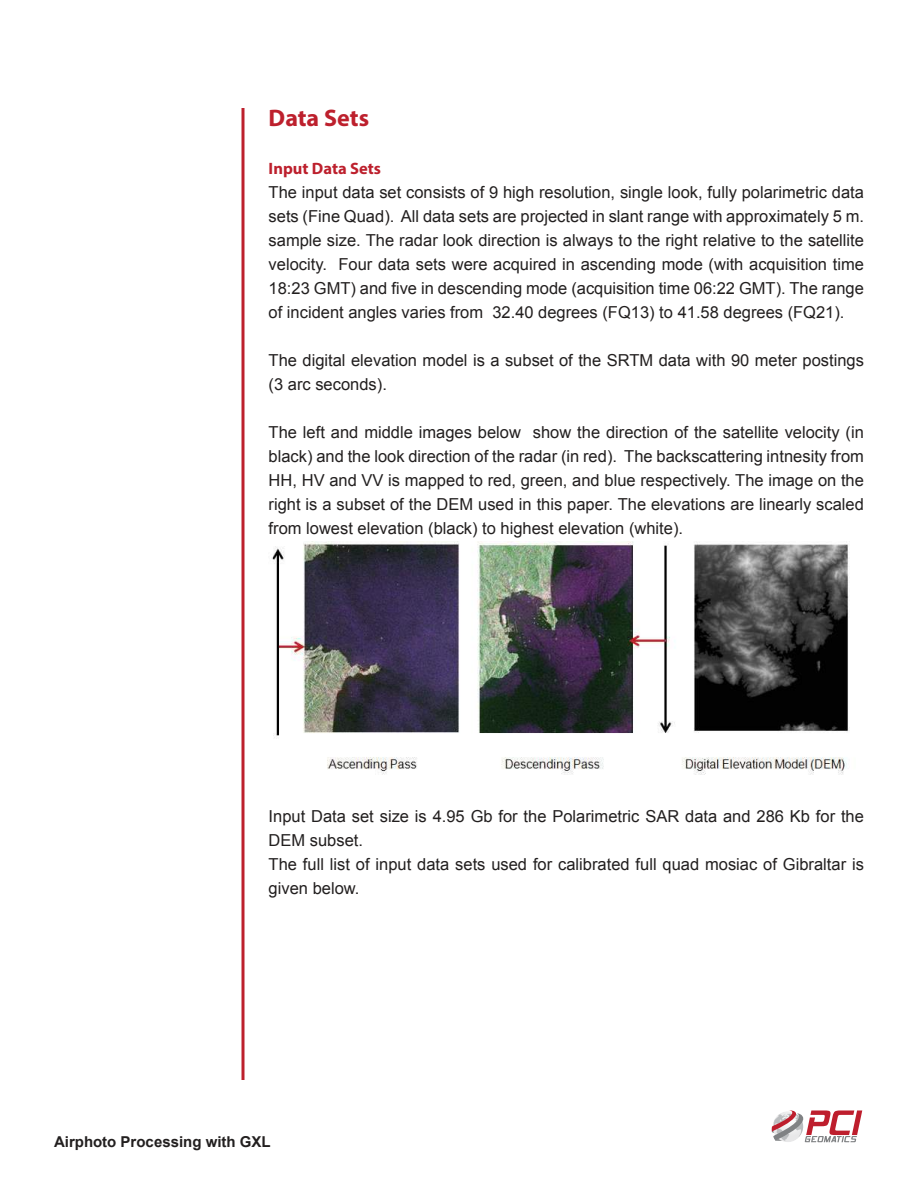
<style>
.page{position:relative;width:918px;height:1188px;background:#fff}
.page>*{position:absolute;margin:0;border:0;box-sizing:border-box;transform-origin:0 0}
.t1{font:700 24px "Myriad Pro";color:#bd202d}
.t2{font:16.5px/24px "Arial";color:#221f1f;text-align:justify}
.t3{font:700 16.5px "Myriad Pro";color:#bd202d}
.t4{font:700 15px "Arial";color:#221f1f}
</style>
<div class="page">
<svg style="left:772px;top:1111px;width:90px;height:31px"></svg>
<hr style="left:242px;top:108px;width:3px;height:972px;background:#bd202d">
<img style="left:271px;top:541px;width:579px;height:233px">
<h1 class="t1" style="left:269px;top:109px;width:102px">Data Sets</h1>
<p class="t3" style="left:269px;top:162px;width:114px">Input Data Sets</p>
<p class="t2" style="left:269px;top:182px;width:597px">The input data set consists of 9 high resolution, single look, fully polarimetric data sets (Fine Quad). All data sets are projected in slant range with approximately 5 m. sample size. The radar look direction is always to the right relative to the satellite velocity. Four data sets were acquired in ascending mode (with acquisition time 18:23 GMT) and 昀椀ve in descending mode (acquisition time 06:22 GMT). The range of incident angles varies from 32.40 degrees (FQ13) to 41.58 degrees (FQ21).</p>
<p class="t2" style="left:269px;top:348px;width:597px">The digital elevation model is a subset of the SRTM data with 90 meter postings (3 arc seconds).</p>
<p class="t2" style="left:269px;top:422px;width:597px">The left and middle images below show the direction of the satellite velocity (in black) and the look direction of the radar (in red). The backscattering intnesity from HH, HV and VV is mapped to red, green, and blue respectively. The image on the right is a subset of the DEM used in this paper. The elevations are linearly scaled from lowest elevation (black) to highest elevation (white).</p>
<p class="t2" style="left:269px;top:804px;width:597px;text-align:left">Input Data set size is 4.95 Gb for the Polarimetric SAR data and 286 Kb for the DEM subset.<br>The full list of input data sets used for calibrated full quad mosiac of Gibraltar is given below.</p>
<p class="t4" style="left:54px;top:1136px;width:218px">Airphoto Processing with GXL</p>
</div>
